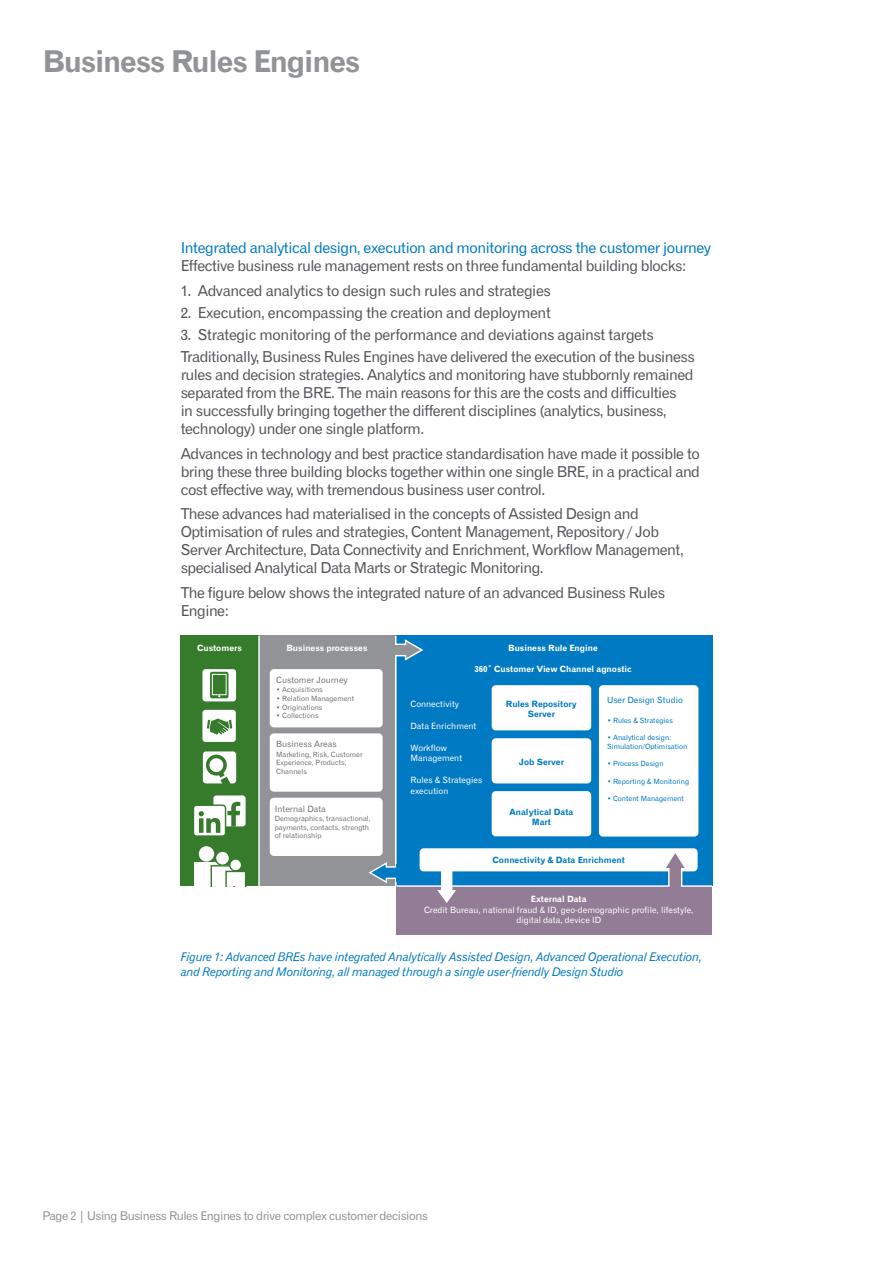
<style>
.page{position:relative;width:893px;height:1263px;background:#fff}
.page>*{position:absolute;margin:0;border:0;box-sizing:border-box;transform-origin:0 0}
.Main_Heading_20pt_Bo{font:30px "Gothic 720 BT Bold B";letter-spacing:-.04em;color:#919396}
.Body_10pt_Regular{font:15px/18px "Gothic 720 BT Roman B";letter-spacing:-.035em;color:#54555a}
.Subheading_10pt_Regu{font:15px "Gothic 720 BT Roman B";letter-spacing:-.03em;color:#007ac2}
.Notes_8pt_Regular{font:12px/15px "Gothic 720 BT Italic B";letter-spacing:-.025em;color:#007ac2}
.Body_10pt_Regular-2{font:12px "Gothic 720 BT Roman B";letter-spacing:-.035em;color:#919396}
.t1{font:8.55px/10.4px "Gothic 720 BT Roman B";color:#fff}
.t2{font:8.55px "Gothic 720 BT Bold B";color:#fff}
.t3{font:8.55px/10.4px "Gothic 720 BT Bold B";color:#007ac2;text-align:center}
.t4{font:8.55px "Gothic 720 BT Roman B";color:#717275}
.t5{font:8.55px "Gothic 720 BT Roman B";color:#007ac2}
.t6{font:7.2px/8.6px "Gothic 720 BT Roman B";color:#717275}
.t7{font:7.2px/8.6px "Gothic 720 BT Roman B";color:#007ac2}
.s1{font-family:"Grotesque MT Std"}
</style>
<div class="page">
<div style="left:181px;top:636px;width:78px;height:250px;background:#357b2b"></div>
<div style="left:395px;top:636px;width:317px;height:250px;background:#007ac2"></div>
<svg style="left:395px;top:636px;width:2px;height:250px"></svg>
<svg style="left:395px;top:638px;width:29px;height:24px"></svg>
<div style="left:259px;top:636px;width:136px;height:250px;background:#919396"></div>
<div style="left:270px;top:669px;width:113px;height:58px;background:#fff;border-radius:4px"></div>
<div style="left:599px;top:685px;width:99px;height:151px;background:#fff;border-radius:4px"></div>
<div style="left:492px;top:685px;width:99px;height:45px;background:#fff;border-radius:4px"></div>
<svg style="left:368px;top:861px;width:29px;height:23px"></svg>
<div style="left:420px;top:848px;width:278px;height:23px;background:#fff;border-radius:4px"></div>
<div style="left:492px;top:738px;width:99px;height:45px;background:#fff;border-radius:4px"></div>
<div style="left:492px;top:791px;width:99px;height:45px;background:#fff;border-radius:4px"></div>
<div style="left:270px;top:733px;width:113px;height:59px;background:#fff;border-radius:4px"></div>
<div style="left:270px;top:798px;width:113px;height:58px;background:#fff;border-radius:4px"></div>
<div style="left:213px;top:795px;width:33px;height:31px;background:#fff;border-radius:3px"></div>
<svg style="left:227px;top:802px;width:13px;height:24px"></svg>
<div style="left:203px;top:751px;width:33px;height:32px;background:#fff;border-radius:3px"></div>
<svg style="left:204px;top:754px;width:30px;height:30px"></svg>
<div style="left:202px;top:710px;width:34px;height:32px;background:#fff;border-radius:3px"></div>
<svg style="left:207px;top:718px;width:25px;height:16px"></svg>
<div style="left:193px;top:805px;width:33px;height:31px;background:#fff;border-radius:3px"></div>
<div style="left:193px;top:804px;width:33px;height:33px;border:1px solid #357b2b;border-radius:3px"></div>
<svg style="left:199px;top:811px;width:21px;height:22px"></svg>
<hr style="left:258px;top:636px;width:2px;height:250px;background:#fff">
<div style="left:202px;top:669px;width:34px;height:32px;background:#fff;border-radius:3px"></div>
<svg style="left:210px;top:672px;width:18px;height:26px"></svg>
<div style="left:212px;top:674px;width:14px;height:21px;border:1px solid #fff"></div>
<svg style="left:663px;top:853px;width:24px;height:33px"></svg>
<div style="left:397px;top:886px;width:315px;height:49px;background:#937c95"></div>
<svg style="left:437px;top:871px;width:19px;height:32px"></svg>
<div style="left:199px;top:846px;width:15px;height:15px;background:#fff;border-radius:50%"></div>
<div style="left:194px;top:862px;width:25px;height:24px;background:#fff"></div>
<div style="left:216px;top:851px;width:14px;height:14px;background:#fff;border-radius:50%"></div>
<div style="left:215px;top:850px;width:15px;height:16px;border:1px solid #357b2b;border-radius:50%"></div>
<svg style="left:230px;top:859px;width:12px;height:12px"></svg>
<div style="left:229px;top:858px;width:13px;height:14px;border:1px solid #357b2b;border-radius:50%"></div>
<svg style="left:210px;top:864px;width:35px;height:22px"></svg>
<hr style="left:681px;top:885px;width:31px;height:2px;background:#fff">
<hr style="left:397px;top:885px;width:272px;height:2px;background:#fff">
<p class="Main_Heading_20pt_Bo" style="left:43px;top:43px;width:319px">Business Rules Engines</p>
<p class="Subheading_10pt_Regu" style="left:181px;top:239px;width:532px">Integrated analytical design, execution and monitoring across the customer journey</p>
<p class="Body_10pt_Regular" style="left:181px;top:257px;width:507px">Effective business rule management rests on three fundamental building blocks:</p>
<p class="Body_10pt_Regular" style="left:181px;top:281px;width:372px"><span class="s1">1.</span> Advanced analytics to design such rules and strategies</p>
<p class="Body_10pt_Regular" style="left:181px;top:303px;width:372px"><span class="s1">2.</span> Execution, encompassing the creation and deployment</p>
<p class="Body_10pt_Regular" style="left:181px;top:326px;width:475px"><span class="s1">3.</span> Strategic monitoring of the performance and deviations against targets</p>
<p class="Body_10pt_Regular" style="left:181px;top:348px;width:516px">Traditionally, Business Rules Engines have delivered the execution of the business rules and decision strategies. Analytics and monitoring have stubbornly remained separated from the BRE. The main reasons for this are the costs and difficulties<br>in successfully bringing together the different disciplines (analytics, business, technology) under one single platform.</p>
<p class="Body_10pt_Regular" style="left:181px;top:444px;width:521px;text-align:justify">Advances in technology and best practice standardisation have made it possible to bring these three building blocks together within one single BRE, in a practical and cost effective way, with tremendous business user control.</p>
<p class="Body_10pt_Regular" style="left:181px;top:505px;width:505px">These advances had materialised in the concepts of Assisted Design and Optimisation of rules and strategies, Content Management, Repository / Job Server Architecture, Data Connectivity and Enrichment, Workflow Management, specialised Analytical Data Marts or Strategic Monitoring.</p>
<p class="Body_10pt_Regular" style="left:181px;top:583px;width:486px">The figure below shows the integrated nature of an advanced Business Rules<br>Engine:</p>
<p class="t2" style="left:197px;top:642px;width:46px">Customers</p>
<p class="t2" style="left:287px;top:642px;width:82px">Business processes</p>
<p class="t2" style="left:508px;top:642px;width:91px">Business Rule Engine</p>
<p class="t2" style="left:474px;top:663px;width:159px">360˚ Customer View Channel agnostic</p>
<p class="t4" style="left:276px;top:675px;width:73px">Customer Journey</p>
<p class="t6" style="left:276px;top:685px;width:48px">• Acquisitions</p>
<p class="t6" style="left:276px;top:694px;width:80px">• Relation Management</p>
<p class="t6" style="left:276px;top:703px;width:48px">• Originations</p>
<p class="t6" style="left:276px;top:711px;width:44px">• Collections</p>
<p class="t5" style="left:607px;top:694px;width:77px">User Design Studio</p>
<p class="t7" style="left:607px;top:716px;width:67px">• Rules &amp; Strategies</p>
<p class="t7" style="left:607px;top:733px;width:82px">• Analytical design:<br>Simulation/Optimisation</p>
<p class="t7" style="left:607px;top:759px;width:58px">• Process Design</p>
<p class="t7" style="left:607px;top:777px;width:84px">• Reporting &amp; Monitoring</p>
<p class="t7" style="left:607px;top:794px;width:78px">• Content Management</p>
<p class="t1" style="left:410px;top:698px;width:50px">Connectivity</p>
<p class="t1" style="left:410px;top:720px;width:68px">Data Enrichment</p>
<p class="t1" style="left:410px;top:743px;width:53px">Workflow<br>Management</p>
<p class="t1" style="left:410px;top:775px;width:73px">Rules &amp; Strategies execution</p>
<p class="t3" style="left:506px;top:699px;width:73px">Rules Repository<br>Server</p>
<p class="t4" style="left:276px;top:739px;width:62px">Business Areas</p>
<p class="t6" style="left:276px;top:750px;width:88px">Marketing, Risk, Customer<br>Experience, Products,<br>Channels</p>
<p class="t3" style="left:519px;top:757px;width:47px">Job Server</p>
<p class="t4" style="left:275px;top:803px;width:53px">Internal Data</p>
<p class="t6" style="left:275px;top:814px;width:97px">Demographics, transactional, payments, contacts, strength of relationship</p>
<p class="t3" style="left:509px;top:806px;width:65px">Analytical Data<br>Mart</p>
<p class="t3" style="left:493px;top:854px;width:134px">Connectivity &amp; Data Enrichment</p>
<p class="t2" style="left:531px;top:893px;width:57px">External Data</p>
<p class="t1" style="left:424px;top:904px;width:271px;text-align:center">Credit Bureau, national fraud &amp; ID, geo-demographic profile, lifestyle, digital data, device ID</p>
<p class="Notes_8pt_Regular" style="left:181px;top:949px;width:523px">Figure 1: Advanced BREs have integrated Analytically Assisted Design, Advanced Operational Execution, and Reporting and Monitoring, all managed through a single user-friendly Design Studio</p>
<p class="Body_10pt_Regular-2" style="left:43px;top:1209px;width:387px">Page 2 | Using Business Rules Engines to drive complex customer decisions</p>
</div>
